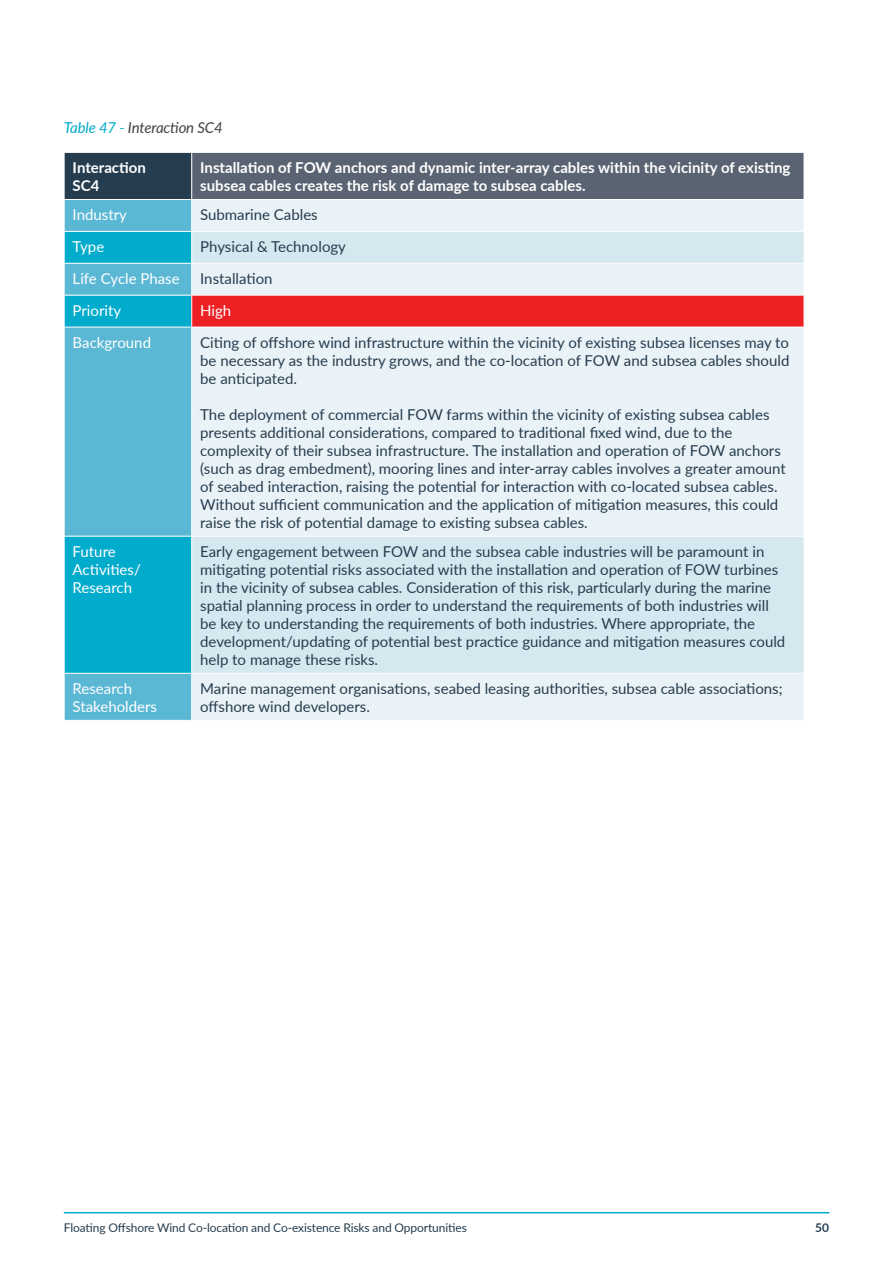
<style>
.page{position:relative;width:893px;height:1263px;background:#fff}
.page>*{position:absolute;margin:0;border:0;box-sizing:border-box;transform-origin:0 0}
.t1{font:15px/18px "Lato";color:#263d4f}
.t2{font:700 15px/18px "Lato";color:#fff}
.t3{font:15px/18px "Lato";color:#fff}
.t4{font:italic 15px "Lato";letter-spacing:-.01em;color:#414042}
.t5{font:12px "Lato";letter-spacing:-.01em;color:#263d4f}
.t6{font:700 12px "Lato";color:#263d4f}
.s1{color:#00abcc}
</style>
<div class="page">
<div style="left:64px;top:152px;width:128px;height:47px;background:#263d4f"></div>
<div style="left:192px;top:152px;width:612px;height:47px;background:#5a6372"></div>
<div style="left:65px;top:200px;width:126px;height:520px;background:#5bb8d4"></div>
<div style="left:192px;top:200px;width:612px;height:520px;background:#e9f2f6"></div>
<svg style="left:65px;top:232px;width:126px;height:441px;background:#32b2d0"></svg>
<svg style="left:192px;top:232px;width:612px;height:441px;background:#e0edf3"></svg>
<div style="left:192px;top:295px;width:612px;height:32px;background:#ed2024"></div>
<hr style="left:64px;top:152px;width:128px;height:1px;background:#fff">
<hr style="left:64px;top:153px;width:1px;height:46px;background:#fff">
<hr style="left:192px;top:152px;width:612px;height:1px;background:#fff">
<hr style="left:191px;top:153px;width:1px;height:46px;background:#fff">
<hr style="left:192px;top:327px;width:612px;height:1px;background:#fff">
<hr style="left:192px;top:536px;width:612px;height:1px;background:#fff">
<hr style="left:192px;top:673px;width:612px;height:1px;background:#fff">
<hr style="left:192px;top:263px;width:612px;height:1px;background:#fff">
<hr style="left:192px;top:295px;width:612px;height:1px;background:#fff">
<hr style="left:192px;top:231px;width:612px;height:1px;background:#fff">
<hr style="left:64px;top:263px;width:128px;height:1px;background:#fff">
<hr style="left:64px;top:295px;width:128px;height:1px;background:#fff">
<hr style="left:64px;top:231px;width:128px;height:1px;background:#fff">
<hr style="left:64px;top:327px;width:128px;height:1px;background:#fff">
<hr style="left:64px;top:536px;width:128px;height:1px;background:#fff">
<hr style="left:64px;top:673px;width:128px;height:1px;background:#fff">
<hr style="left:64px;top:1212px;width:765px;height:1px;background:#00abcc">
<p class="t4" style="left:64px;top:117px;width:161px"><span class="s1">Table 47 -</span> Interaction SC4</p>
<p class="t2" style="left:73px;top:158px;width:75px">Interaction<br>SC4</p>
<p class="t2" style="left:200px;top:158px;width:592px">Installation of FOW anchors and dynamic inter-array cables within the vicinity of existing subsea cables creates the risk of damage to subsea cables.</p>
<p class="t3" style="left:73px;top:205px;width:56px">Industry</p>
<p class="t1" style="left:200px;top:205px;width:119px">Submarine Cables</p>
<p class="t3" style="left:73px;top:237px;width:33px">Type</p>
<p class="t1" style="left:200px;top:237px;width:147px">Physical &amp; Technology</p>
<p class="t3" style="left:73px;top:269px;width:109px">Life Cycle Phase</p>
<p class="t1" style="left:200px;top:269px;width:74px">Installation</p>
<p class="t3" style="left:73px;top:301px;width:50px">Priority</p>
<p class="t3" style="left:200px;top:301px;width:33px">High</p>
<p class="t3" style="left:73px;top:333px;width:80px">Background</p>
<p class="t1" style="left:200px;top:333px;width:591px;text-align:justify">Citing of offshore wind infrastructure within the vicinity of existing subsea licenses may to be necessary as the industry grows, and the co-location of FOW and subsea cables should be anticipated.</p>
<p class="t1" style="left:200px;top:405px;width:587px">The deployment of commercial FOW farms within the vicinity of existing subsea cables presents additional considerations, compared to traditional fixed wind, due to the complexity of their subsea infrastructure. The installation and operation of FOW anchors (such as drag embedment), mooring lines and inter-array cables involves a greater amount of seabed interaction, raising the potential for interaction with co-located subsea cables.<br>Without sufficient communication and the application of mitigation measures, this could raise the risk of potential damage to existing subsea cables.</p>
<p class="t3" style="left:73px;top:542px;width:70px">Future<br>Activities/<br>Research</p>
<p class="t1" style="left:200px;top:542px;width:587px">Early engagement between FOW and the subsea cable industries will be paramount in mitigating potential risks associated with the installation and operation of FOW turbines in the vicinity of subsea cables. Consideration of this risk, particularly during the marine spatial planning process in order to understand the requirements of both industries will be key to understanding the requirements of both industries. Where appropriate, the development/updating of potential best practice guidance and mitigation measures could help to manage these risks.</p>
<p class="t3" style="left:73px;top:679px;width:86px">Research<br>Stakeholders</p>
<p class="t1" style="left:200px;top:679px;width:584px">Marine management organisations, seabed leasing authorities, subsea cable associations; offshore wind developers.</p>
<p class="t5" style="left:64px;top:1219px;width:405px">Floating Offshore Wind Co-location and Co-existence Risks and Opportunities</p>
<p class="t6" style="left:815px;top:1219px;width:15px">50</p>
</div>
